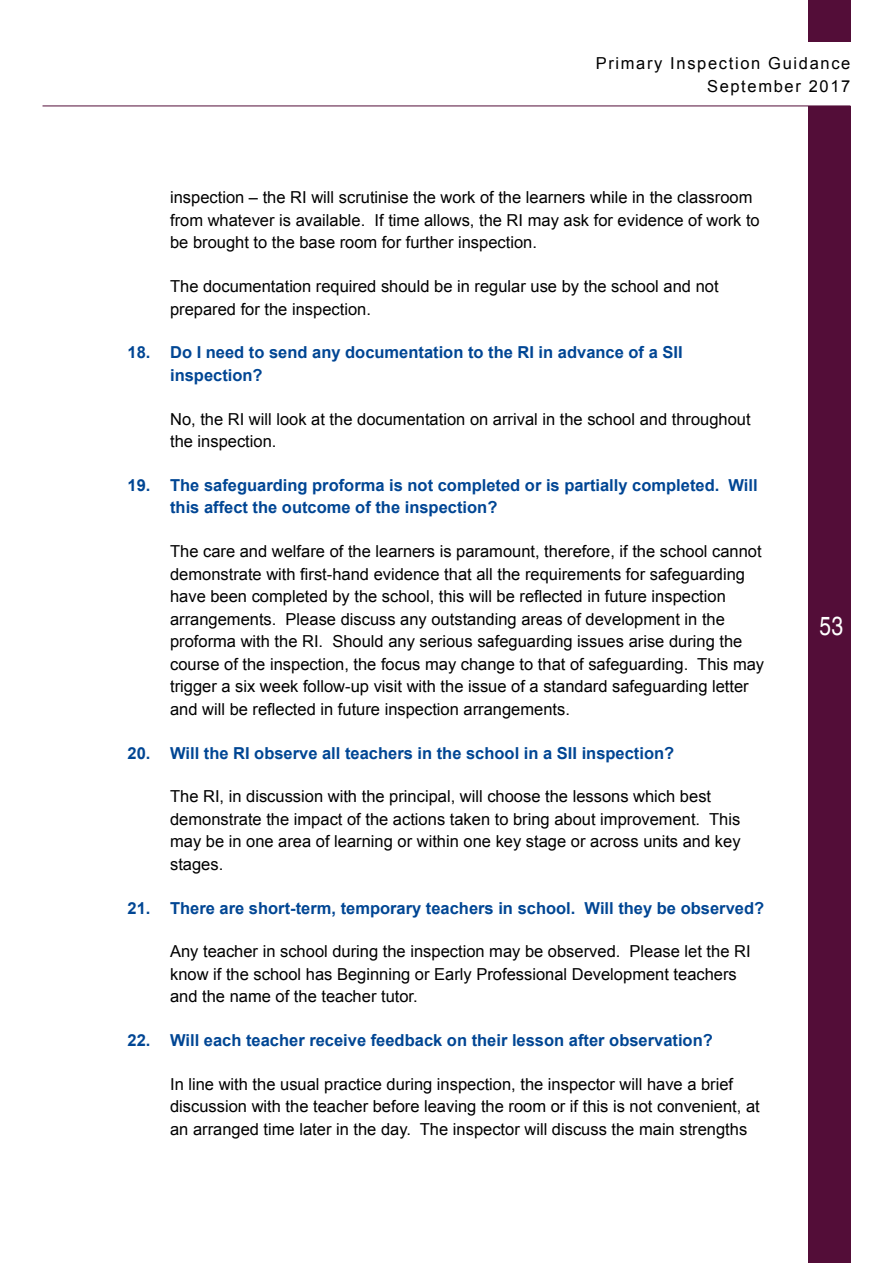
<style>
.page{position:relative;width:893px;height:1263px;background:#fff}
.page>*{position:absolute;margin:0;border:0;box-sizing:border-box;transform-origin:0 0}
.t1{font:26.25px "Helvetica LT";color:#fff;scale:.8 1}
.Para_-_ww___10{font:16.5px/22.5px "Arial";color:#000}
.Hdg_-_Numbered{font:700 16.5px/22.5px "Arial";color:#004694}
.Para_-_ww___10-2{font:16.5px/22.5px "Arial";letter-spacing:.1em;color:#000;text-align:right}
</style>
<div class="page">
<div style="left:808px;top:0;width:42px;height:1263px;background:#530d38"></div>
<div style="left:0;top:43px;width:893px;height:63px;background:#fff"></div>
<hr style="left:43px;top:106px;width:807px;height:1px;background:#530d38">
<p class="Para_-_ww___10-2" style="left:596px;top:52px;width:256px">Primary Inspection Guidance<br>September 2017</p>
<p class="Para_-_ww___10" style="left:170px;top:186px;width:591px">inspection – the RI will scrutinise the work of the learners while in the classroom from whatever is available. If time allows, the RI may ask for evidence of work to be brought to the base room for further inspection.</p>
<p class="Para_-_ww___10" style="left:170px;top:275px;width:550px">The documentation required should be in regular use by the school and not prepared for the inspection.</p>
<p class="Hdg_-_Numbered" style="left:170px;top:342px;width:514px;text-indent:-43px">18. Do I need to send any documentation to the RI in advance of a SII inspection?</p>
<p class="Para_-_ww___10" style="left:170px;top:408px;width:582px">No, the RI will look at the documentation on arrival in the school and throughout the inspection.</p>
<p class="Hdg_-_Numbered" style="left:170px;top:474px;width:589px;text-indent:-43px">19. The safeguarding proforma is not completed or is partially completed. Will this affect the outcome of the inspection?</p>
<p class="Para_-_ww___10" style="left:170px;top:540px;width:596px">The care and welfare of the learners is paramount, therefore, if the school cannot demonstrate with first-hand evidence that all the requirements for safeguarding have been completed by the school, this will be reflected in future inspection arrangements. Please discuss any outstanding areas of development in the proforma with the RI. Should any serious safeguarding issues arise during the course of the inspection, the focus may change to that of safeguarding. This may trigger a six week follow-up visit with the issue of a standard safeguarding letter and will be reflected in future inspection arrangements.</p>
<p class="Hdg_-_Numbered" style="left:128px;top:742px;width:548px">20. Will the RI observe all teachers in the school in a SII inspection?</p>
<p class="Para_-_ww___10" style="left:170px;top:785px;width:572px">The RI, in discussion with the principal, will choose the lessons which best demonstrate the impact of the actions taken to bring about improvement. This may be in one area of learning or within one key stage or across units and key stages.</p>
<p class="Hdg_-_Numbered" style="left:128px;top:897px;width:638px">21. There are short-term, temporary teachers in school. Will they be observed?</p>
<p class="Para_-_ww___10" style="left:170px;top:940px;width:582px">Any teacher in school during the inspection may be observed. Please let the RI know if the school has Beginning or Early Professional Development teachers and the name of the teacher tutor.</p>
<p class="Hdg_-_Numbered" style="left:128px;top:1029px;width:587px">22. Will each teacher receive feedback on their lesson after observation?</p>
<p class="Para_-_ww___10" style="left:170px;top:1073px;width:591px">In line with the usual practice during inspection, the inspector will have a brief discussion with the teacher before leaving the room or if this is not convenient, at an arranged time later in the day. The inspector will discuss the main strengths</p>
<h1 class="t1" style="left:820px;top:610px;width:31px">53</h1>
</div>
